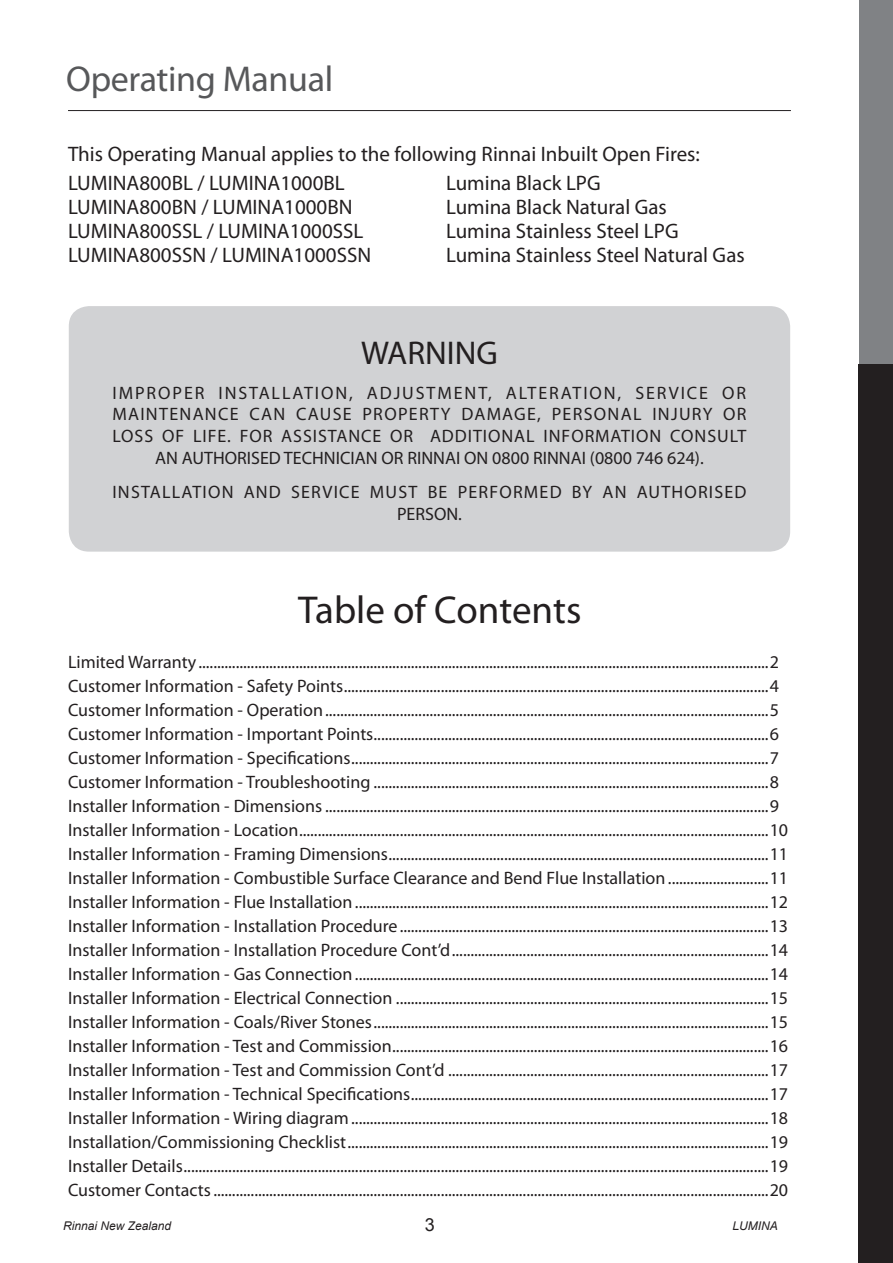
<style>
.page{position:relative;width:893px;height:1263px;background:#fff}
.page>*{position:absolute;margin:0;border:0;box-sizing:border-box;transform-origin:0 0}
.t1{font:39px "Myriad Pro";color:#231f20}
.t2{font:36px "Myriad Pro";letter-spacing:-.01em;color:#57585a}
.t3{font:33px "Myriad Pro";color:#231f20}
.t4{font:21px/28.2px "Myriad Pro";color:#231f20}
.t5{font:18px/24px "Myriad Pro";color:#231f20}
.t6{font:18px/21.6px "Myriad Pro";letter-spacing:.05em;color:#231f20;text-align:center}
.t7{font:18px/21.6px "Myriad Pro";letter-spacing:.065em;color:#231f20;text-align:center}
.t8{font:18px "Arial";color:#231f20}
.t9{font:italic 12px "Arial";color:#231f20}
</style>
<div class="page">
<div style="left:859px;top:0;width:34px;height:375px;background:#808285"></div>
<div style="left:859px;top:365px;width:34px;height:898px;background:#231f20"></div>
<div style="left:69px;top:306px;width:721px;height:246px;background:#d1d2d4;border-radius:20px"></div>
<hr style="left:68px;top:110px;width:723px;height:1px;background:#231f20">
<h2 class="t2" style="left:66px;top:57px;width:268px">Operating Manual</h2>
<p class="t4" style="left:68px;top:140px;width:633px">This Operating Manual applies to the following Rinnai Inbuilt Open Fires:<br>LUMINA800BL / LUMINA1000BL</p>
<p class="t4" style="left:446px;top:168px;width:156px">Lumina Black LPG</p>
<p class="t4" style="left:68px;top:192px;width:286px">LUMINA800BN / LUMINA1000BN</p>
<p class="t4" style="left:446px;top:192px;width:222px">Lumina Black Natural Gas</p>
<p class="t4" style="left:68px;top:216px;width:297px">LUMINA800SSL / LUMINA1000SSL</p>
<p class="t4" style="left:446px;top:216px;width:234px">Lumina Stainless Steel LPG</p>
<p class="t4" style="left:68px;top:240px;width:305px">LUMINA800SSN / LUMINA1000SSN</p>
<p class="t4" style="left:446px;top:240px;width:300px">Lumina Stainless Steel Natural Gas</p>
<h3 class="t3" style="left:361px;top:333px;width:138px">WARNING</h3>
<p class="t6" style="left:112px;top:382px;width:636px">IMPROPER INSTALLATION, ADJUSTMENT, ALTERATION, SERVICE OR MAINTENANCE CAN CAUSE PROPERTY DAMAGE, PERSONAL INJURY OR LOSS OF LIFE. FOR ASSISTANCE OR ADDITIONAL INFORMATION CONSULT AN AUTHORISED TECHNICIAN OR RINNAI ON 0800 RINNAI (0800 746 624).</p>
<p class="t7" style="left:112px;top:481px;width:636px">INSTALLATION AND SERVICE MUST BE PERFORMED BY AN AUTHORISED<br>PERSON.</p>
<h1 class="t1" style="left:298px;top:585px;width:285px">Table of Contents</h1>
<p class="t5" style="left:68px;top:649px;width:722px">Limited Warranty.........................................................................................................................................................2<br>Customer Information - Safety Points..................................................................................................................4<br>Customer Information - Operation.......................................................................................................................5<br>Customer Information - Important Points..........................................................................................................6<br>Customer Information - Specifications................................................................................................................7<br>Customer Information - Troubleshooting ..........................................................................................................8<br>Installer Information - Dimensions .......................................................................................................................9<br>Installer Information - Location..............................................................................................................................10<br>Installer Information - Framing Dimensions......................................................................................................11<br>Installer Information - Combustible Surface Clearance and Bend Flue Installation...........................11<br>Installer Information - Flue Installation...............................................................................................................12<br>Installer Information - Installation Procedure...................................................................................................13<br>Installer Information - Installation Procedure Cont’d.....................................................................................14<br>Installer Information - Gas Connection...............................................................................................................14<br>Installer Information - Electrical Connection ....................................................................................................15<br>Installer Information - Coals/River Stones..........................................................................................................15<br>Installer Information - Test and Commission.....................................................................................................16<br>Installer Information - Test and Commission Cont’d ......................................................................................17<br>Installer Information - Technical Specifications................................................................................................17<br>Installer Information - Wiring diagram ................................................................................................................18<br>Installation/Commissioning Checklist.................................................................................................................19<br>Installer Details.............................................................................................................................................................19<br>Customer Contacts.....................................................................................................................................................20</p>
<p class="t9" style="left:63px;top:1218px;width:110px">Rinnai New Zealand</p>
<p class="t8" style="left:425px;top:1212px;width:12px">3</p>
<p class="t9" style="left:732px;top:1218px;width:47px">LUMINA</p>
</div>
